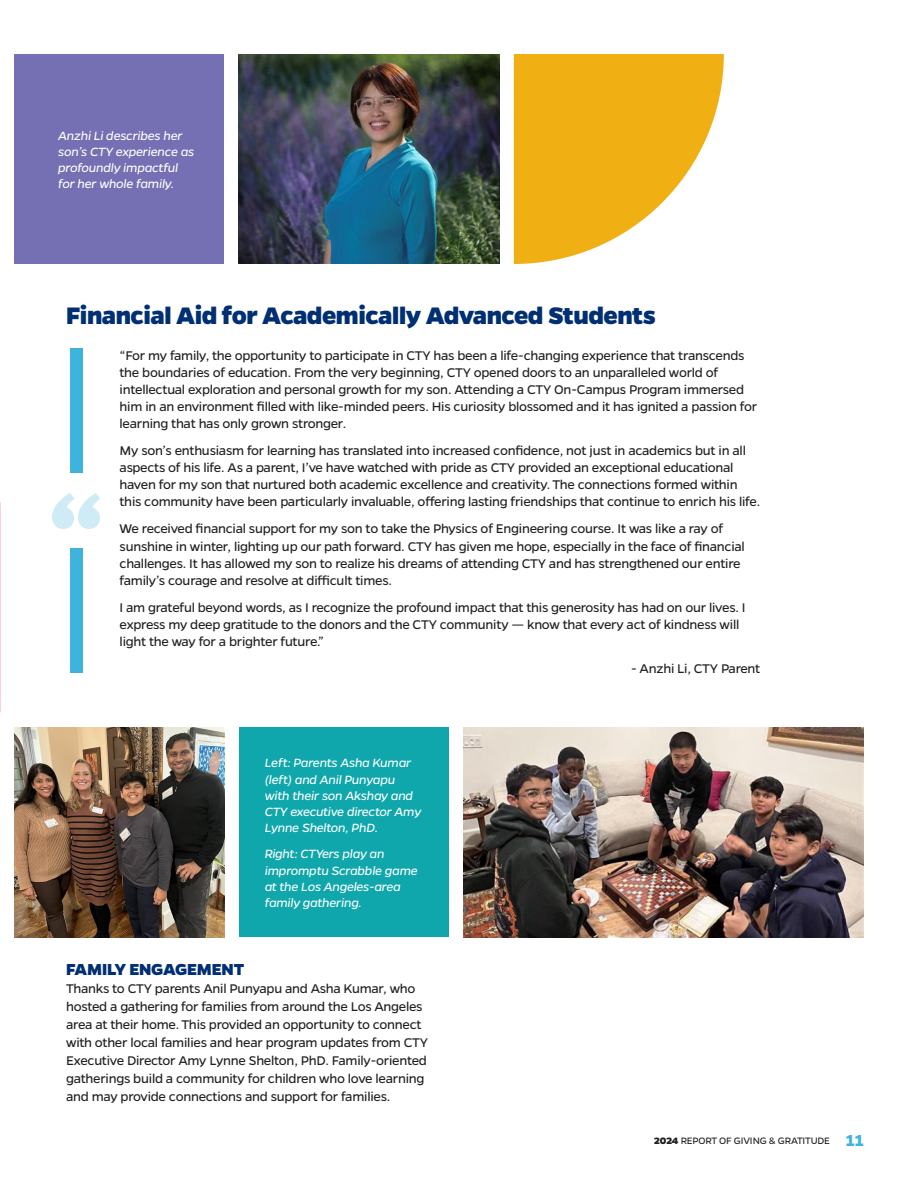
<style>
.page{position:relative;width:918px;height:1188px;background:#fff}
.page>*{position:absolute;margin:0;border:0;box-sizing:border-box;transform-origin:0 0}
.t1{font:800 27px "Gentona";letter-spacing:-.02em;color:#002f73}
.t2{font:800 18px "Gentona";letter-spacing:-.015em;color:#002f73}
.t3{font:14.25px/17.1px "Gentona";letter-spacing:-.02em;color:#231f20}
.t4{font:italic 13.5px/16.2px "Gentona";letter-spacing:-.02em;color:#fff}
.t5{font:10.5px "Gentona";letter-spacing:-.015em;color:#231f20}
.s1{font-weight:800}
.s2{font-weight:700;font-size:18px;color:#3db3de}
</style>
<div class="page">
<img style="left:239px;top:54px;width:261px;height:210px">
<div style="left:14px;top:54px;width:210px;height:210px;background:#756fb3"></div>
<svg style="left:514px;top:54px;width:210px;height:210px;fill:#f0af13"></svg>
<img style="left:14px;top:727px;width:210px;height:210px">
<div style="left:239px;top:727px;width:210px;height:210px;background:#0fa7ac"></div>
<img style="left:463px;top:727px;width:401px;height:210px">
<div style="left:70px;top:349px;width:12px;height:324px;background:#3db3de"></div>
<div style="left:52px;top:474px;width:48px;height:74px;background:#fff"></div>
<svg style="left:52px;top:493px;width:48px;height:36px"></svg>
<p class="t4" style="left:58px;top:127px;width:138px">Anzhi Li describes her son’s CTY experience as profoundly impactful for her whole family.</p>
<p class="t1" style="left:66px;top:300px;width:591px">Financial Aid for Academically Advanced Students</p>
<p class="t3" style="left:120px;top:346px;width:639px">“For my family, the opportunity to participate in CTY has been a life-changing experience that transcends the boundaries of education. From the very beginning, CTY opened doors to an unparalleled world of intellectual exploration and personal growth for my son. Attending a CTY On-Campus Program immersed him in an environment filled with like-minded peers. His curiosity blossomed and it has ignited a passion for learning that has only grown stronger.</p>
<p class="t3" style="left:120px;top:442px;width:642px">My son’s enthusiasm for learning has translated into increased confidence, not just in academics but in all aspects of his life. As a parent, I’ve have watched with pride as CTY provided an exceptional educational haven for my son that nurtured both academic excellence and creativity. The connections formed within this community have been particularly invaluable, offering lasting friendships that continue to enrich his life.</p>
<p class="t3" style="left:120px;top:520px;width:627px">We received financial support for my son to take the Physics of Engineering course. It was like a ray of sunshine in winter, lighting up our path forward. CTY has given me hope, especially in the face of financial challenges. It has allowed my son to realize his dreams of attending CTY and has strengthened our entire family’s courage and resolve at difficult times.</p>
<p class="t3" style="left:120px;top:599px;width:628px">I am grateful beyond words, as I recognize the profound impact that this generosity has had on our lives. I express my deep gratitude to the donors and the CTY community — know that every act of kindness will light the way for a brighter future.”</p>
<p class="t3" style="left:631px;top:660px;width:131px">- Anzhi Li, CTY Parent</p>
<p class="t4" style="left:265px;top:755px;width:158px">Left: Parents Asha Kumar (left) and Anil Punyapu with their son Akshay and<br>CTY executive director Amy<br>Lynne Shelton, PhD.</p>
<p class="t4" style="left:265px;top:846px;width:155px">Right: CTYers play an impromptu Scrabble game at the Los Angeles-area family gathering.</p>
<p class="t2" style="left:66px;top:959px;width:179px">FAMILY ENGAGEMENT</p>
<p class="t3" style="left:66px;top:979px;width:363px;line-height:18px">Thanks to CTY parents Anil Punyapu and Asha Kumar, who hosted a gathering for families from around the Los Angeles area at their home. This provided an opportunity to connect with other local families and hear program updates from CTY Executive Director Amy Lynne Shelton, PhD. Family-oriented gatherings build a community for children who love learning and may provide connections and support for families.</p>
<p class="t5" style="left:654px;top:1135px;width:211px"><span class="s1">2024</span> REPORT OF GIVING &amp; GRATITUDE <span class="s2">11</span></p>
</div>
